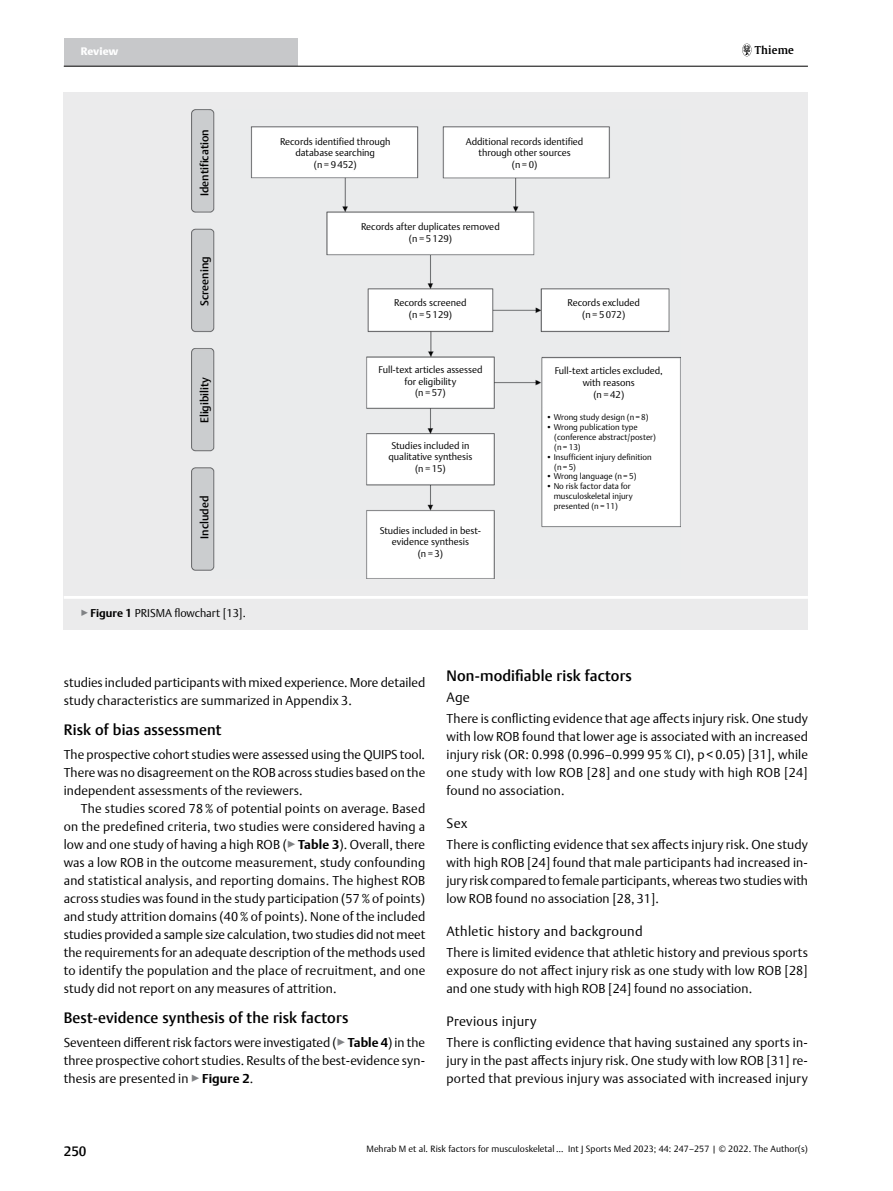
<style>
.page{position:relative;width:893px;height:1191px;background:#fff}
.page>*{position:absolute;margin:0;border:0;box-sizing:border-box;transform-origin:0 0}
.t1{font:500 15px "Thieme Argo 2011";letter-spacing:.01em;color:#000}
.t2{font:300 13.5px "Thieme Argo 2011";letter-spacing:.025em;color:#000}
.t3{font:500 13.5px "Thieme Argo 2011";color:#000}
.t4{font:300 12.75px/18px "Thieme Argo 2011";letter-spacing:.01em;color:#000;text-align:justify}
.t5{font:500 11.25px "Thieme Argo 2011";color:#000}
.t6{font:300 11.25px "Thieme Argo 2011";color:#000}
.t7{font:900 10.8px "Thieme Argo 2011";letter-spacing:-.005em;color:#fff}
.t8{font:600 10.8px "Thieme Gulliver 2011";letter-spacing:.01em;color:#000}
.t9{font:300 9.6px/11.6px "Thieme Argo 2011";color:#000;text-align:center}
.t10{font:300 9px "Thieme Argo 2011";letter-spacing:.01em;color:#000}
.t11{font:300 8.25px/9.9px "Thieme Argo 2011";color:#000}
.s1{color:#808285}
.s2{font-weight:700}
</style>
<div class="page">
<div style="left:64px;top:38px;width:234px;height:28px;background:#c7c8ca"></div>
<hr style="left:64px;top:66px;width:744px;height:1px;background:#000">
<svg style="left:742px;top:44px;width:9px;height:12px"></svg>
<div style="left:64px;top:595px;width:744px;height:34px;background:#ebebec"></div>
<hr style="left:64px;top:596px;width:744px;height:3px;background:#fff">
<div style="left:64px;top:92px;width:744px;height:503px;background:#ebebec"></div>
<img style="left:192px;top:109px;width:488px;height:469px">
<p class="t7" style="left:81px;top:44px;width:39px">Review</p>
<p class="t8" style="left:755px;top:42px;width:40px">Thieme</p>
<p class="t5" style="left:197px;top:196px;width:68px;rotate:-90deg">Identification</p>
<p class="t5" style="left:197px;top:306px;width:51px;rotate:-90deg">Screening</p>
<p class="t5" style="left:197px;top:423px;width:48px;rotate:-90deg">Eligibility</p>
<p class="t5" style="left:197px;top:539px;width:45px;rotate:-90deg">Included</p>
<p class="t6" style="left:81px;top:605px;width:167px"><span class="s1">▶</span><span class="s2">Figure 1</span> PRISMA flowchart [13].</p>
<p class="t9" style="left:280px;top:135px;width:112px">Records identified through database searching<br>(n =9 452)</p>
<p class="t9" style="left:466px;top:135px;width:119px">Additional records identified through other sources (n=0)</p>
<p class="t9" style="left:361px;top:221px;width:140px">Records after duplicates removed (n =5 129)</p>
<p class="t9" style="left:394px;top:296px;width:74px">Records screened (n =5 129)</p>
<p class="t9" style="left:568px;top:296px;width:74px">Records excluded (n =5 072)</p>
<p class="t9" style="left:378px;top:364px;width:106px">Full-text articles assessed for eligibility<br>(n = 57)</p>
<p class="t9" style="left:388px;top:439px;width:85px">Studies included in qualitative synthesis (n = 15)</p>
<p class="t9" style="left:380px;top:524px;width:103px">Studies included in best&shy;evidence synthesis (n=3)</p>
<p class="t9" style="left:555px;top:365px;width:110px">Full-text articles excluded, with reasons<br>(n = 42)</p>
<p class="t11" style="left:546px;top:412px;width:104px">• Wrong study design (n=8)</p>
<p class="t11" style="left:554px;top:432px;width:103px">(conference abstract/poster) (n = 13)</p>
<p class="t11" style="left:554px;top:461px;width:23px">(n=5)</p>
<p class="t11" style="left:546px;top:471px;width:92px">• Wrong language (n =5)</p>
<p class="t11" style="left:554px;top:501px;width:66px">presented (n = 11)</p>
<p class="t11" style="left:546px;top:422px;width:93px">• Wrong publication type</p>
<p class="t11" style="left:546px;top:451px;width:107px">• Insufficient injury definition</p>
<p class="t11" style="left:546px;top:481px;width:86px">• No risk factor data for</p>
<p class="t11" style="left:554px;top:491px;width:80px">musculoskeletal injury</p>
<p class="t4" style="left:64px;top:673px;width:363px">studies included participants with mixed experience. More detailed study characteristics are summarized in Appendix 3.</p>
<p class="t1" style="left:64px;top:720px;width:159px">Risk of bias assessment</p>
<p class="t4" style="left:64px;top:745px;width:363px">The prospective cohort studies were assessed using the QUIPS tool.<br>There was no disagreement on the ROB across studies based on the independent assessments of the reviewers.</p>
<p class="t4" style="left:64px;top:799px;width:363px;text-indent:17px">The studies scored 78% of potential points on average. Based on the predefined criteria, two studies were considered having a low and one study of having a high ROB (<span class="s1">▶</span><span class="s2">Table 3</span>). Overall, there was a low ROB in the outcome measurement, study confounding and statistical analysis, and reporting domains. The highest ROB across studies was found in the study participation (57% of points) and study attrition domains (40% of points). None of the included studies provided a sample size calculation, two studies did not meet the requirements for an adequate description of the methods used to identify the population and the place of recruitment, and one study did not report on any measures of attrition.</p>
<p class="t1" style="left:64px;top:1008px;width:286px">Best-evidence synthesis of the risk factors</p>
<p class="t4" style="left:64px;top:1033px;width:363px">Seventeen different risk factors were investigated (<span class="s1">▶</span><span class="s2">Table 4</span>) in the three prospective cohort studies. Results of the best-evidence syn&shy;thesis are presented in <span class="s1">▶</span><span class="s2">Figure 2</span>.</p>
<p class="t1" style="left:446px;top:666px;width:187px">Non-modifiable risk factors</p>
<p class="t2" style="left:446px;top:688px;width:25px">Age</p>
<p class="t4" style="left:446px;top:709px;width:363px">There is conflicting evidence that age affects injury risk. One study with low ROB found that lower age is associated with an increased injury risk (OR: 0.998 (0.996–0.999 95% CI), p &lt; 0.05) [31], while one study with low ROB [28] and one study with high ROB [24] found no association.</p>
<p class="t2" style="left:446px;top:814px;width:22px">Sex</p>
<p class="t4" style="left:446px;top:835px;width:363px">There is conflicting evidence that sex affects injury risk. One study with high ROB [24] found that male participants had increased in&shy;jury risk compared to female participants, whereas two studies with low ROB found no association [28, 31].</p>
<p class="t2" style="left:446px;top:922px;width:198px">Athletic history and background</p>
<p class="t4" style="left:446px;top:943px;width:363px">There is limited evidence that athletic history and previous sports exposure do not affect injury risk as one study with low ROB [28] and one study with high ROB [24] found no association.</p>
<p class="t2" style="left:446px;top:1012px;width:92px">Previous injury</p>
<p class="t4" style="left:446px;top:1033px;width:363px">There is conflicting evidence that having sustained any sports in&shy;jury in the past affects injury risk. One study with low ROB [31] re&shy;ported that previous injury was associated with increased injury</p>
<p class="t3" style="left:64px;top:1142px;width:24px">250</p>
<p class="t10" style="left:366px;top:1143px;width:443px">Mehrab M et al. Risk factors for musculoskeletal … Int J Sports Med 2023; 44: 247–257 | © 2022. The Author(s)</p>
</div>
